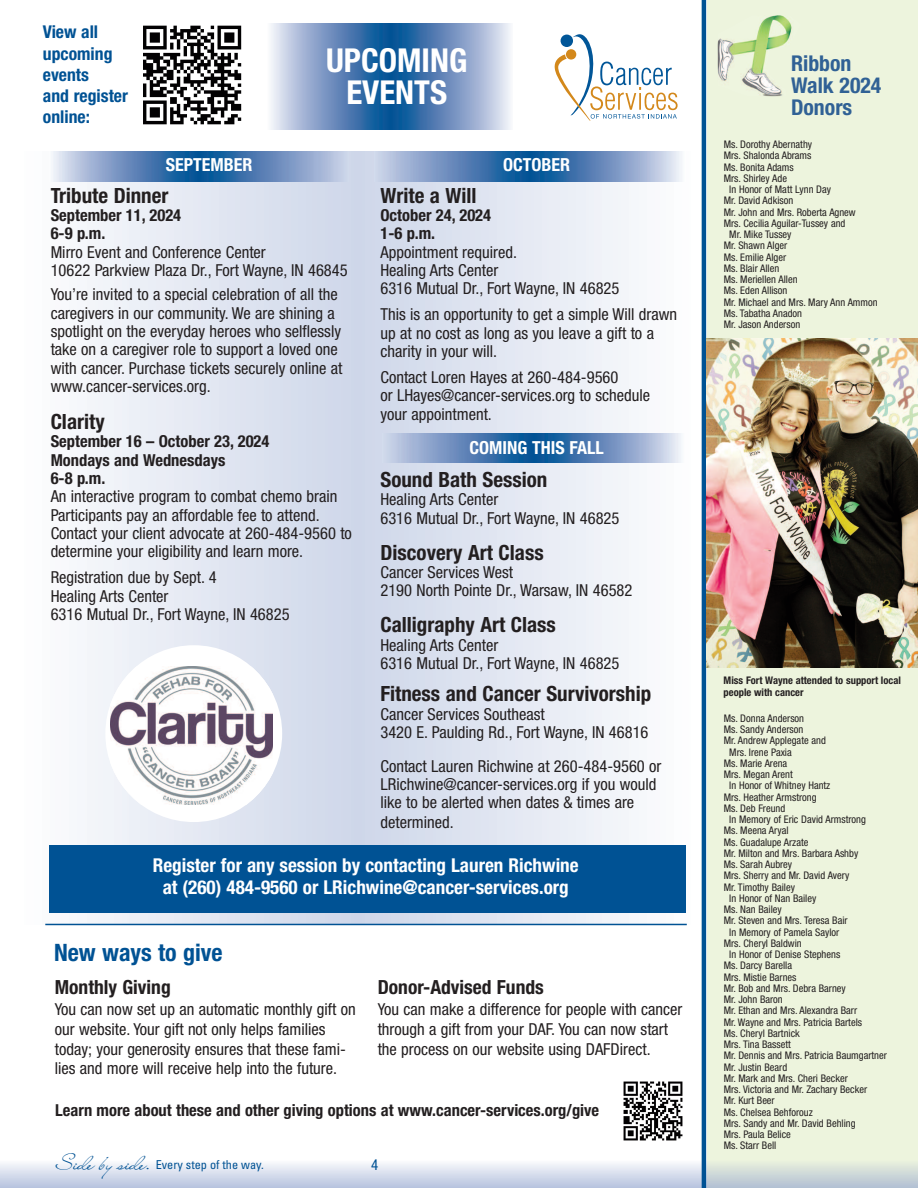
<style>
.page{position:relative;width:918px;height:1188px;background:#fff}
.page>*{position:absolute;margin:0;border:0;box-sizing:border-box;transform-origin:0 0}
.t1{font:700 condensed 33px/32.4px "Helvetica Neue";color:#fff;text-align:center}
.t2{font:700 condensed 24px "Helvetica Neue";color:#005294}
.t3{font:700 condensed 21.75px/21.8px "Helvetica Neue";color:#306195}
.t4{font:700 condensed 21px "Helvetica Neue";color:#231f20}
.t5{font:700 condensed 19.5px "Helvetica Neue";color:#231f20}
.t6{font:700 condensed 19.05px/23px "Helvetica Neue";color:#fff;text-align:center}
.t7{font:700 condensed 18px "Helvetica Neue";color:#fff}
.t8{font:700 condensed 17.7px/21.1px "Helvetica Neue";color:#005294}
.t9{font:condensed 16.5px/18.3px "Helvetica Neue";color:#231f20}
.t10{font:700 condensed 16.5px/18.3px "Helvetica Neue";color:#231f20}
.t11{font:condensed 15px "Helvetica Neue";color:#005294}
.t12{font:condensed 12.3px "Univers";color:#005294}
.t13{font:condensed 10.5px "Helvetica Neue";color:#231f20}
.t14{font:700 condensed 10.5px/12.6px "Helvetica Neue";color:#231f20}
.s1{font-family:"Lainie Day SH";font-stretch:normal;font-size:22.05px}
</style>
<div class="page">
<div style="left:708px;top:0;width:210px;height:1188px;background:#edf4dd"></div>
<svg style="left:45px;top:152px;width:642px;height:772px"></svg>
<img style="left:49px;top:152px;width:299px;height:29px">
<img style="left:383px;top:433px;width:303px;height:29px">
<img style="left:375px;top:152px;width:310px;height:29px">
<img style="left:718px;top:15px;width:74px;height:81px">
<hr style="left:702px;top:0;width:4px;height:1188px;background:#005294">
<img style="left:706px;top:338px;width:211px;height:329px">
<img style="left:143px;top:25px;width:99px;height:100px">
<img style="left:271px;top:23px;width:240px;height:106px">
<svg style="left:555px;top:34px;width:123px;height:87px"></svg>
<div style="left:49px;top:845px;width:636px;height:68px;background:#005294"></div>
<hr style="left:45px;top:924px;width:642px;height:1px;background:#005294">
<img style="left:623px;top:1081px;width:60px;height:60px">
<div style="left:105px;top:645px;width:177px;height:177px;background:#fff;border-radius:50%"></div>
<img style="left:111px;top:667px;width:161px;height:138px">
<p class="t8" style="left:43px;top:23px;width:87px">View all upcoming events<br>and register online:</p>
<h1 class="t1" style="left:326px;top:47px;width:143px">UPCOMING<br>EVENTS</h1>
<p class="t7" style="left:166px;top:158px;width:88px">SEPTEMBER</p>
<p class="t4" style="left:51px;top:188px;width:119px">Tribute Dinner</p>
<p class="t10" style="left:51px;top:207px;width:132px">September 11, 2024<br>6-9 p.m.</p>
<p class="t9" style="left:51px;top:244px;width:299px">Mirro Event and Conference Center<br>10622 Parkview Plaza Dr., Fort Wayne, IN 46845</p>
<p class="t9" style="left:51px;top:287px;width:293px">You’re invited to a special celebration of all the caregivers in our community. We are shining a spotlight on the everyday heroes who selflessly take on a caregiver role to support a loved one with cancer. Purchase tickets securely online at www.cancer-services.org.</p>
<p class="t4" style="left:51px;top:414px;width:55px">Clarity</p>
<p class="t10" style="left:51px;top:434px;width:220px">September 16 – October 23, 2024<br>Mondays and Wednesdays<br>6-8 p.m.</p>
<p class="t9" style="left:51px;top:489px;width:303px">An interactive program to combat chemo brain Participants pay an affordable fee to attend.<br>Contact your client advocate at 260-484-9560 to determine your eligibility and learn more.</p>
<p class="t9" style="left:51px;top:570px;width:240px">Registration due by Sept. 4<br>Healing Arts Center<br>6316 Mutual Dr., Fort Wayne, IN 46825</p>
<p class="t7" style="left:503px;top:158px;width:69px">OCTOBER</p>
<p class="t4" style="left:380px;top:188px;width:98px">Write a Will</p>
<p class="t10" style="left:380px;top:207px;width:112px">October 24, 2024<br>1-6 p.m.</p>
<p class="t9" style="left:380px;top:244px;width:240px">Appointment required.<br>Healing Arts Center<br>6316 Mutual Dr., Fort Wayne, IN 46825</p>
<p class="t9" style="left:380px;top:307px;width:298px">This is an opportunity to get a simple Will drawn up at no cost as long as you leave a gift to a charity in your will.</p>
<p class="t9" style="left:380px;top:369px;width:271px">Contact Loren Hayes at 260-484-9560<br>or LHayes@cancer-services.org to schedule your appointment.</p>
<p class="t7" style="left:470px;top:441px;width:136px">COMING THIS FALL</p>
<p class="t4" style="left:380px;top:472px;width:168px">Sound Bath Session</p>
<p class="t9" style="left:380px;top:492px;width:240px">Healing Arts Center<br>6316 Mutual Dr., Fort Wayne, IN 46825</p>
<p class="t4" style="left:380px;top:545px;width:165px">Discovery Art Class</p>
<p class="t9" style="left:380px;top:564px;width:254px">Cancer Services West<br>2190 North Pointe Dr., Warsaw, IN 46582</p>
<p class="t4" style="left:380px;top:617px;width:177px">Calligraphy Art Class</p>
<p class="t9" style="left:380px;top:637px;width:240px">Healing Arts Center<br>6316 Mutual Dr., Fort Wayne, IN 46825</p>
<p class="t4" style="left:380px;top:686px;width:272px">Fitness and Cancer Survivorship</p>
<p class="t9" style="left:380px;top:706px;width:270px">Cancer Services Southeast<br>3420 E. Paulding Rd., Fort Wayne, IN 46816</p>
<p class="t9" style="left:380px;top:758px;width:282px">Contact Lauren Richwine at 260-484-9560 or<br>LRichwine@cancer-services.org if you would like to be alerted when dates &amp; times are</p>
<p class="t9" style="left:380px;top:815px;width:75px">determined.</p>
<p class="t6" style="left:153px;top:855px;width:427px">Register for any session by contacting Lauren Richwine at (260) 484-9560 or LRichwine@cancer-services.org</p>
<h2 class="t2" style="left:54px;top:944px;width:170px">New ways to give</h2>
<p class="t5" style="left:55px;top:980px;width:117px">Monthly Giving</p>
<p class="t9" style="left:55px;top:1001px;width:302px;line-height:19.8px">You can now set up an automatic monthly gift on our website. Your gift not only helps families today; your generosity ensures that these fami&shy;lies and more will receive help into the future.</p>
<p class="t5" style="left:378px;top:980px;width:168px">Donor-Advised Funds</p>
<p class="t9" style="left:378px;top:1001px;width:306px;line-height:19.8px">You can make a difference for people with cancer through a gift from your DAF. You can now start the process on our website using DAFDirect.</p>
<p class="t10" style="left:55px;top:1103px;width:545px">Learn more about these and other giving options at www.cancer-services.org/give</p>
<p class="t12" style="left:56px;top:1160px;width:209px"><span class="s1">Side by side.</span> Every step of the way.</p>
<p class="t11" style="left:371px;top:1159px;width:9px">4</p>
<h3 class="t3" style="left:791px;top:54px;width:92px">Ribbon<br>Walk 2024<br>Donors</h3>
<p class="t13" style="left:724px;top:141px;width:90px">Ms. Dorothy Abernathy</p>
<p class="t13" style="left:724px;top:152px;width:89px">Mrs. Shalonda Abrams</p>
<p class="t13" style="left:724px;top:163px;width:72px">Ms. Bonita Adams</p>
<p class="t13" style="left:724px;top:174px;width:65px">Mrs. Shirley Ade</p>
<p class="t13" style="left:729px;top:186px;width:103px">In Honor of Matt Lynn Day</p>
<p class="t13" style="left:724px;top:197px;width:71px">Mr. David Adkison</p>
<p class="t13" style="left:724px;top:208px;width:134px">Mr. John and Mrs. Roberta Agnew</p>
<p class="t13" style="left:724px;top:219px;width:123px">Mrs. Cecilia Aguilar-Tussey and</p>
<p class="t13" style="left:729px;top:231px;width:64px">Mr. Mike Tussey</p>
<p class="t13" style="left:724px;top:242px;width:65px">Mr. Shawn Alger</p>
<p class="t13" style="left:724px;top:253px;width:64px">Ms. Emilie Alger</p>
<p class="t13" style="left:724px;top:264px;width:57px">Ms. Blair Allen</p>
<p class="t13" style="left:724px;top:276px;width:75px">Ms. Meriellen Allen</p>
<p class="t13" style="left:724px;top:287px;width:65px">Ms. Eden Allison</p>
<p class="t13" style="left:724px;top:298px;width:155px">Mr. Michael and Mrs. Mary Ann Ammon</p>
<p class="t13" style="left:724px;top:309px;width:80px">Ms. Tabatha Anadon</p>
<p class="t13" style="left:724px;top:321px;width:78px">Mr. Jason Anderson</p>
<p class="t14" style="left:724px;top:675px;width:179px">Miss Fort Wayne attended to support local people with cancer</p>
<p class="t13" style="left:724px;top:714px;width:82px">Ms. Donna Anderson</p>
<p class="t13" style="left:724px;top:726px;width:81px">Ms. Sandy Anderson</p>
<p class="t13" style="left:724px;top:737px;width:104px">Mr. Andrew Applegate and</p>
<p class="t13" style="left:729px;top:748px;width:64px">Mrs. Irene Paxia</p>
<p class="t13" style="left:724px;top:759px;width:65px">Ms. Marie Arena</p>
<p class="t13" style="left:724px;top:771px;width:71px">Mrs. Megan Arent</p>
<p class="t13" style="left:729px;top:782px;width:103px">In Honor of Whitney Hantz</p>
<p class="t13" style="left:724px;top:793px;width:94px">Mrs. Heather Armstrong</p>
<p class="t13" style="left:724px;top:804px;width:63px">Ms. Deb Freund</p>
<p class="t13" style="left:729px;top:816px;width:138px">In Memory of Eric David Armstrong</p>
<p class="t13" style="left:724px;top:827px;width:66px">Ms. Meena Aryal</p>
<p class="t13" style="left:724px;top:838px;width:86px">Ms. Guadalupe Arzate</p>
<p class="t13" style="left:724px;top:849px;width:136px">Mr. Milton and Mrs. Barbara Ashby</p>
<p class="t13" style="left:724px;top:861px;width:70px">Ms. Sarah Aubrey</p>
<p class="t13" style="left:724px;top:872px;width:127px">Mrs. Sherry and Mr. David Avery</p>
<p class="t13" style="left:724px;top:883px;width:73px">Mr. Timothy Bailey</p>
<p class="t13" style="left:729px;top:894px;width:89px">In Honor of Nan Bailey</p>
<p class="t13" style="left:724px;top:906px;width:60px">Ms. Nan Bailey</p>
<p class="t13" style="left:724px;top:917px;width:125px">Mr. Steven and Mrs. Teresa Bair</p>
<p class="t13" style="left:729px;top:928px;width:111px">In Memory of Pamela Saylor</p>
<p class="t13" style="left:724px;top:939px;width:80px">Mrs. Cheryl Baldwin</p>
<p class="t13" style="left:729px;top:951px;width:112px">In Honor of Denise Stephens</p>
<p class="t13" style="left:724px;top:962px;width:70px">Ms. Darcy Barella</p>
<p class="t13" style="left:724px;top:973px;width:74px">Mrs. Mistie Barnes</p>
<p class="t13" style="left:724px;top:984px;width:124px">Mr. Bob and Mrs. Debra Barney</p>
<p class="t13" style="left:724px;top:996px;width:61px">Mr. John Baron</p>
<p class="t13" style="left:724px;top:1007px;width:135px">Mr. Ethan and Mrs. Alexandra Barr</p>
<p class="t13" style="left:724px;top:1018px;width:140px">Mr. Wayne and Mrs. Patricia Bartels</p>
<p class="t13" style="left:724px;top:1029px;width:78px">Ms. Cheryl Bartnick</p>
<p class="t13" style="left:724px;top:1041px;width:69px">Mrs. Tina Bassett</p>
<p class="t13" style="left:724px;top:1052px;width:165px">Mr. Dennis and Mrs. Patricia Baumgartner</p>
<p class="t13" style="left:724px;top:1063px;width:65px">Mr. Justin Beard</p>
<p class="t13" style="left:724px;top:1074px;width:126px">Mr. Mark and Mrs. Cheri Becker</p>
<p class="t13" style="left:724px;top:1086px;width:145px">Mrs. Victoria and Mr. Zachary Becker</p>
<p class="t13" style="left:724px;top:1097px;width:53px">Mr. Kurt Beer</p>
<p class="t13" style="left:724px;top:1108px;width:91px">Ms. Chelsea Behforouz</p>
<p class="t13" style="left:724px;top:1119px;width:133px">Mrs. Sandy and Mr. David Behling</p>
<p class="t13" style="left:724px;top:1131px;width:69px">Mrs. Paula Belice</p>
<p class="t13" style="left:724px;top:1142px;width:54px">Ms. Starr Bell</p>
</div>
